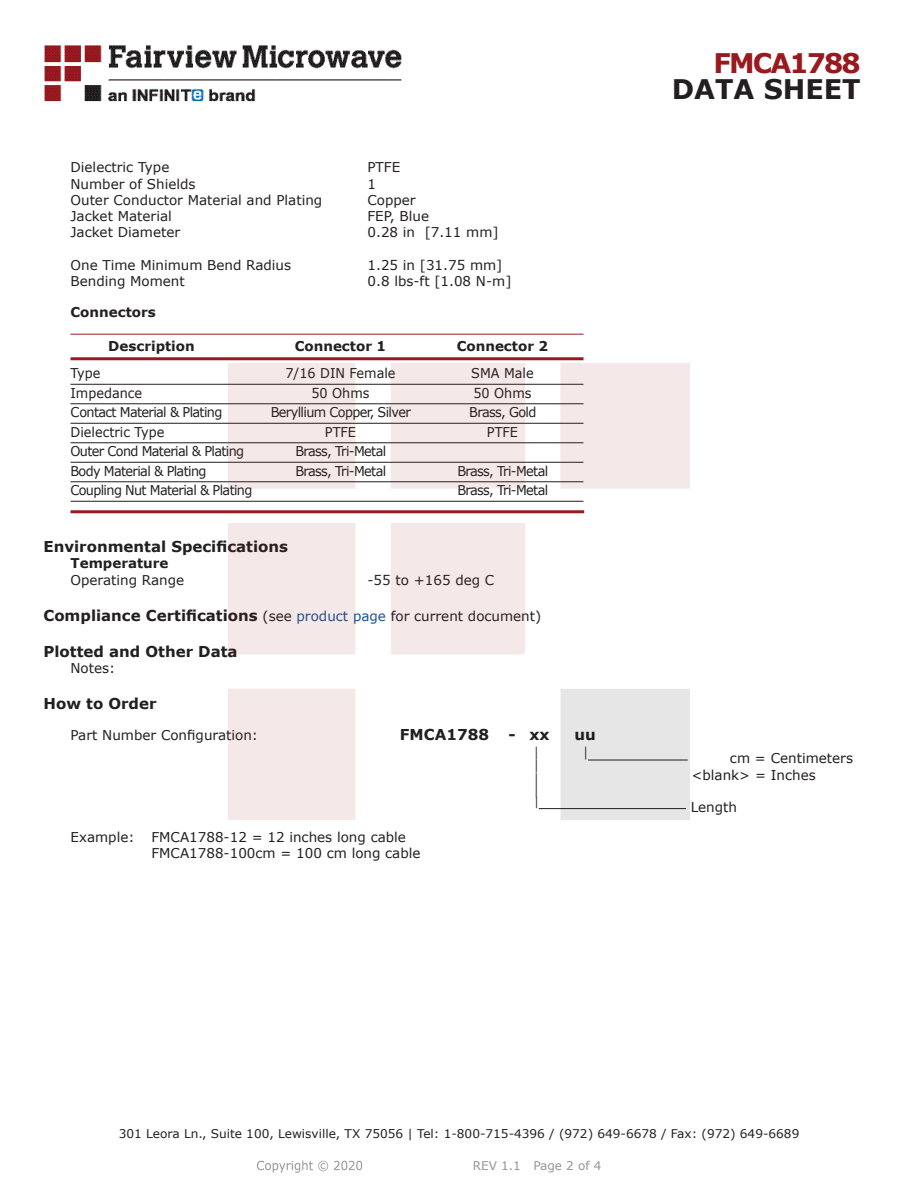
<style>
.page{position:relative;width:918px;height:1188px;background:#fff}
.page>*{position:absolute;margin:0;border:0;box-sizing:border-box;transform-origin:0 0}
.t1{font:700 27px "Verdana";color:#231f20}
.FM{font:700 27px "Verdana";letter-spacing:-.07em;color:#981a1e}
.Specs_Para{font:25.8px "Verdana";color:#231f20;scale:.39 1}
.Head1_for_Compliance{font:700 15px "Verdana";color:#231f20}
.Head1{font:700 15px "Verdana";color:#231f20}
.Specs_Para-2{font:700 15px "Verdana";color:#231f20}
.Specs_Para-3{font:13.5px "Verdana";color:#231f20}
.Table_Body_Connector{font:13.5px "Verdana";letter-spacing:-.05em;color:#231f20;scale:.95 1}
.Table_Body_Connector-2{font:13.5px "Verdana";color:#231f20;scale:.95 1}
.Table_Header_Connect{font:700 13.5px "Verdana";color:#231f20}
.Head2_after_Head1{font:700 13.5px "Verdana";color:#231f20}
.Head2{font:700 13.5px "Verdana";color:#231f20}
.Specs_Para-4{font:13.5px "Verdana";color:#231f20;scale:.75 1}
.t2{font:12px "Verdana";color:#231f20}
.REV_Info{font:12px "Verdana";color:#939598}
.Specs_Para-5{font:11.25px "Verdana";color:#231f20;scale:.86 1}
.s1{font-weight:400;font-size:13.5px}
.s2{font-weight:400;font-size:13.5px;color:#1a5392}
</style>
<div class="page">
<hr style="left:70px;top:334px;width:514px;height:1px;background:#981a1e">
<hr style="left:70px;top:357px;width:514px;height:3px;background:#981a1e">
<hr style="left:70px;top:384px;width:514px;height:1px;background:#231f20">
<hr style="left:70px;top:404px;width:514px;height:1px;background:#231f20">
<hr style="left:70px;top:423px;width:514px;height:1px;background:#231f20">
<hr style="left:70px;top:443px;width:514px;height:1px;background:#231f20">
<hr style="left:70px;top:462px;width:514px;height:1px;background:#231f20">
<hr style="left:70px;top:482px;width:514px;height:1px;background:#231f20">
<hr style="left:70px;top:501px;width:514px;height:1px;background:#231f20">
<hr style="left:70px;top:510px;width:514px;height:3px;background:#981a1e">
<img style="left:257px;top:1160px;width:106px;height:13px">
<img style="left:228px;top:364px;width:462px;height:456px">
<img style="left:44px;top:45px;width:358px;height:57px">
<p class="Specs_Para-3" style="left:70px;top:158px;width:100px">Dielectric Type</p>
<p class="Specs_Para-3" style="left:368px;top:158px;width:34px">PTFE</p>
<p class="Specs_Para-3" style="left:70px;top:174px;width:127px">Number of Shields</p>
<p class="Specs_Para-3" style="left:368px;top:174px;width:10px">1</p>
<p class="Specs_Para-3" style="left:70px;top:191px;width:253px">Outer Conductor Material and Plating</p>
<p class="Specs_Para-3" style="left:368px;top:191px;width:50px">Copper</p>
<p class="Specs_Para-3" style="left:70px;top:207px;width:103px">Jacket Material</p>
<p class="Specs_Para-3" style="left:368px;top:207px;width:63px">FEP, Blue</p>
<p class="Specs_Para-3" style="left:70px;top:223px;width:111px">Jacket Diameter</p>
<p class="Specs_Para-3" style="left:368px;top:223px;width:133px">0.28 in [7.11 mm]</p>
<p class="Specs_Para-3" style="left:70px;top:255px;width:222px">One Time Minimum Bend Radius</p>
<p class="Specs_Para-3" style="left:368px;top:255px;width:136px">1.25 in [31.75 mm]</p>
<p class="Specs_Para-3" style="left:70px;top:272px;width:116px">Bending Moment</p>
<p class="Specs_Para-3" style="left:368px;top:272px;width:145px">0.8 lbs-ft [1.08 N-m]</p>
<p class="Head2" style="left:70px;top:302px;width:87px">Connectors</p>
<p class="Table_Header_Connect" style="left:108px;top:337px;width:88px">Description</p>
<p class="Table_Header_Connect" style="left:295px;top:337px;width:93px">Connector 1</p>
<p class="Table_Header_Connect" style="left:457px;top:337px;width:93px">Connector 2</p>
<p class="Table_Body_Connector" style="left:70px;top:364px;width:33px">Type</p>
<p class="Table_Body_Connector-2" style="left:285px;top:364px;width:118px">7/16 DIN Female</p>
<p class="Table_Body_Connector" style="left:471px;top:364px;width:67px">SMA Male</p>
<p class="Table_Body_Connector-2" style="left:70px;top:384px;width:77px">Impedance</p>
<p class="Table_Body_Connector" style="left:311px;top:384px;width:63px">50 Ohms</p>
<p class="Table_Body_Connector" style="left:473px;top:384px;width:63px">50 Ohms</p>
<p class="Table_Body_Connector" style="left:70px;top:403px;width:161px">Contact Material &amp; Plating</p>
<p class="Table_Body_Connector" style="left:271px;top:403px;width:149px">Beryllium Copper, Silver</p>
<p class="Table_Body_Connector" style="left:469px;top:403px;width:72px">Brass, Gold</p>
<p class="Table_Body_Connector-2" style="left:70px;top:423px;width:100px">Dielectric Type</p>
<p class="Table_Body_Connector" style="left:325px;top:423px;width:34px">PTFE</p>
<p class="Table_Body_Connector" style="left:487px;top:423px;width:34px">PTFE</p>
<p class="Table_Body_Connector" style="left:70px;top:442px;width:184px">Outer Cond Material &amp; Plating</p>
<p class="Table_Body_Connector" style="left:295px;top:442px;width:97px">Brass, Tri-Metal</p>
<p class="Table_Body_Connector" style="left:70px;top:462px;width:145px">Body Material &amp; Plating</p>
<p class="Table_Body_Connector" style="left:295px;top:462px;width:97px">Brass, Tri-Metal</p>
<p class="Table_Body_Connector" style="left:457px;top:462px;width:97px">Brass, Tri-Metal</p>
<p class="Table_Body_Connector" style="left:70px;top:481px;width:193px">Coupling Nut Material &amp; Plating</p>
<p class="Table_Body_Connector" style="left:457px;top:481px;width:97px">Brass, Tri-Metal</p>
<p class="FM" style="left:714px;top:44px;width:149px">FMCA1788</p>
<p class="t1" style="left:672px;top:70px;width:191px">DATA SHEET</p>
<p class="Head1" style="left:44px;top:536px;width:246px">Environmental Specifications</p>
<p class="Head2_after_Head1" style="left:70px;top:554px;width:100px">Temperature</p>
<p class="Specs_Para-3" style="left:70px;top:570px;width:115px">Operating Range</p>
<p class="Specs_Para-3" style="left:368px;top:570px;width:128px">-55 to +165 deg C</p>
<p class="Head1_for_Compliance" style="left:44px;top:605px;width:499px">Compliance Certifications <span class="s1">(see</span> <span class="s2">product page</span> <span class="s1">for current document)</span></p>
<p class="Head1_for_Compliance" style="left:44px;top:641px;width:196px">Plotted and Other Data</p>
<p class="Specs_Para-3" style="left:70px;top:659px;width:46px">Notes:</p>
<p class="Head1_for_Compliance" style="left:44px;top:693px;width:115px">How to Order</p>
<p class="Specs_Para-3" style="left:70px;top:726px;width:189px">Part Number Configuration:</p>
<p class="Specs_Para-2" style="left:400px;top:724px;width:91px">FMCA1788</p>
<p class="Specs_Para-2" style="left:509px;top:724px;width:43px">- xx</p>
<p class="Specs_Para-2" style="left:575px;top:724px;width:23px">uu</p>
<p class="Specs_Para-4" style="left:534px;top:743px;width:8px">|</p>
<p class="Specs_Para-4" style="left:584px;top:743px;width:8px">|</p>
<p class="Specs_Para-3" style="left:730px;top:749px;width:125px">cm = Centimeters</p>
<p class="Specs_Para-4" style="left:534px;top:756px;width:8px">|</p>
<p class="Specs_Para-3" style="left:692px;top:765px;width:126px">&lt;blank&gt; = Inches</p>
<p class="Specs_Para" style="left:534px;top:766px;width:13px">|</p>
<p class="Specs_Para-5" style="left:534px;top:795px;width:7px">|</p>
<p class="Specs_Para-3" style="left:691px;top:798px;width:48px">Length</p>
<p class="Specs_Para-3" style="left:70px;top:827px;width:66px">Example:</p>
<p class="Specs_Para-3" style="left:152px;top:827px;width:256px">FMCA1788-12 = 12 inches long cable</p>
<p class="Specs_Para-3" style="left:152px;top:844px;width:271px">FMCA1788-100cm = 100 cm long cable</p>
<p class="t2" style="left:119px;top:1125px;width:682px">301 Leora Ln., Suite 100, Lewisville, TX 75056 | Tel: 1-800-715-4396 / (972) 649-6678 / Fax: (972) 649-6689</p>
<p class="REV_Info" style="left:473px;top:1157px;width:130px">REV 1.1 Page 2 of 4</p>
</div>
